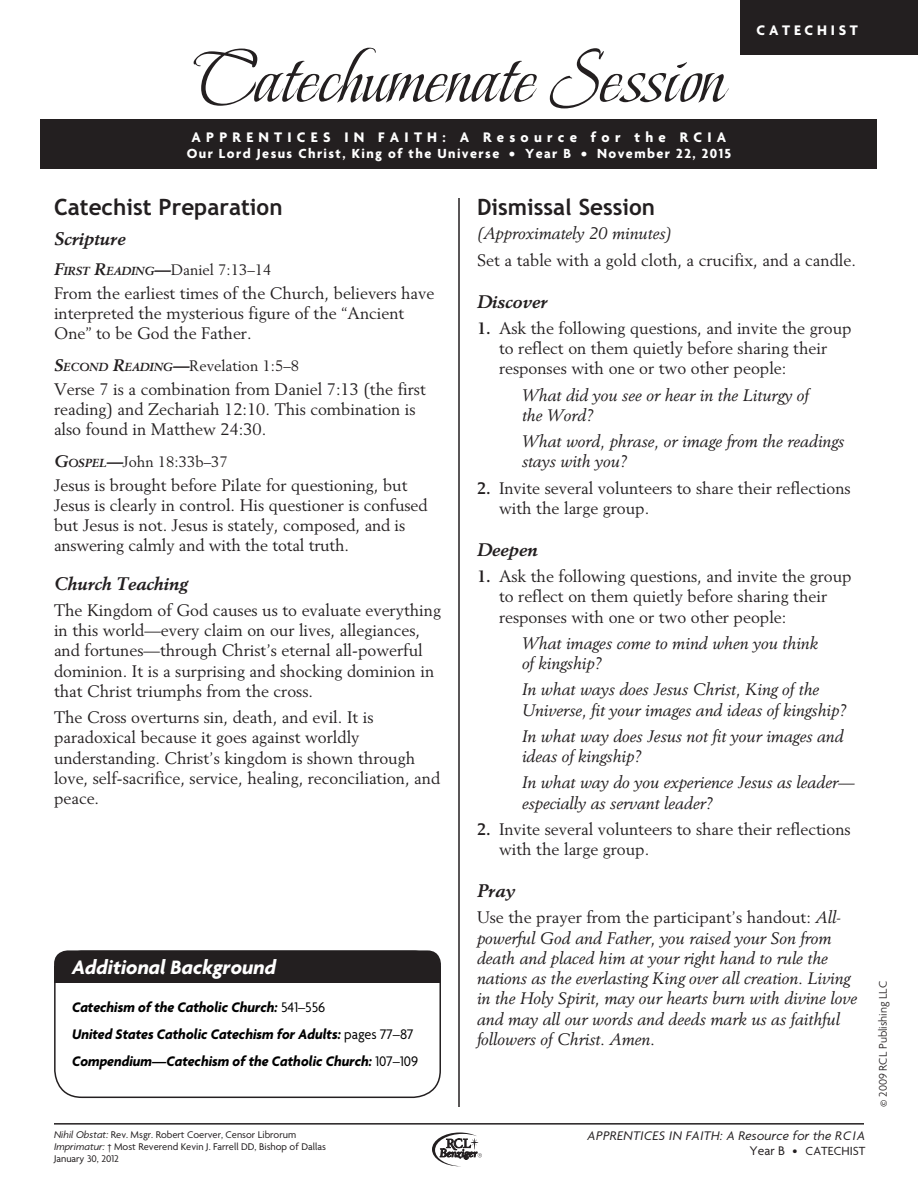
<style>
.page{position:relative;width:918px;height:1188px;background:#fff}
.page>*{position:absolute;margin:0;border:0;box-sizing:border-box;transform-origin:0 0}
.t1{font:78px "Beau Rivage One ROB";color:#231f20}
.HeadA{font:700 22.5px "Trebuchet";color:#231f20}
.t2{font:italic 700 21px "Agenda";color:#fff}
.HeadB{font:italic 700 18px "Berling LT Std";color:#231f20}
.RCIA-Text{font:16.5px/20.2px "Berling LT Std";color:#231f20}
.RCIA-Text-2{font:italic 16.5px/20.2px "Berling LT Std";color:#231f20}
.t3{font:italic 700 15px/27px "Agenda";color:#000;scale:.95 1}
.HeadB-2{font:15px "Berling LT Std";color:#231f20}
.t4{font:700 15px "Agenda";letter-spacing:.35em;color:#fff}
.t5{font:700 15px "Agenda";letter-spacing:.25em;color:#fff}
.t6{font:700 14.25px "Agenda";letter-spacing:.1em;color:#fff}
.t7{font:italic 13.5px "Agenda";letter-spacing:.025em;color:#231f20}
.t8{font:12.75px "Agenda";letter-spacing:.005em;color:#231f20}
.t9{font:300 12px "Agenda";color:#231f20}
.Bottom_rule{font:10.5px/12px "Agenda";color:#231f20}
.s1{font-weight:700;font-style:italic;font-size:16.5px}
.s2{font-weight:700;font-style:italic;font-size:11.55px}
.s3{font-weight:700}
.s4{font-style:normal}
.s5{font-weight:400;font-style:normal}
.s6{font-style:italic}
.s7{font-size:13.5px}
</style>
<div class="page">
<div style="left:740px;top:0;width:178px;height:54px;background:#231f20"></div>
<div style="left:40px;top:119px;width:838px;height:50px;background:#231f20"></div>
<hr style="left:458px;top:198px;width:2px;height:909px;background:#231f20">
<div style="left:54px;top:951px;width:387px;height:147px;border:2px solid #231f20;border-radius:27px"></div>
<div style="left:54px;top:950px;width:387px;height:33px;background:#231f20;border-radius:14px"></div>
<div style="left:54px;top:966px;width:387px;height:17px;background:#231f20"></div>
<hr style="left:54px;top:1123px;width:810px;height:2px;background:#231f20">
<svg style="left:432px;top:1133px;width:50px;height:33px"></svg>
<p class="t1" style="left:193px;top:29px;width:533px">Catechumenate Session</p>
<p class="t5" style="left:757px;top:21px;width:103px">CATECHIST</p>
<p class="t4" style="left:192px;top:128px;width:536px">APPRENTICES IN FAITH: A Resource for the RCIA</p>
<p class="t6" style="left:187px;top:145px;width:546px">Our Lord Jesus Christ, King of the Universe • Year B • November 22, 2015</p>
<p class="HeadA" style="left:54px;top:193px;width:230px">Catechist Preparation</p>
<p class="HeadB" style="left:54px;top:228px;width:73px">Scripture</p>
<p class="HeadB-2" style="left:54px;top:261px;width:219px"><span class="s1">F</span><span class="s2">IRST</span> <span class="s1">R</span><span class="s2">EADING</span><span class="s1">—</span>Daniel 7:13–14</p>
<p class="RCIA-Text" style="left:54px;top:282px;width:382px">From the earliest times of the Church, believers have interpreted the mysterious figure of the “Ancient<br>One” to be God the Father.</p>
<p class="HeadB-2" style="left:54px;top:357px;width:247px"><span class="s1">S</span><span class="s2">ECOND</span> <span class="s1">R</span><span class="s2">EADING</span><span class="s1">—</span>Revelation 1:5–8</p>
<p class="RCIA-Text" style="left:54px;top:378px;width:373px">Verse 7 is a combination from Daniel 7:13 (the first reading) and Zechariah 12:10. This combination is also found in Matthew 24:30.</p>
<p class="HeadB-2" style="left:54px;top:453px;width:175px"><span class="s1">G</span><span class="s2">OSPEL</span><span class="s1">—</span>John 18:33b–37</p>
<p class="RCIA-Text" style="left:54px;top:474px;width:375px">Jesus is brought before Pilate for questioning, but Jesus is clearly in control. His questioner is confused but Jesus is not. Jesus is stately, composed, and is answering calmly and with the total truth.</p>
<p class="HeadB" style="left:54px;top:573px;width:135px">Church Teaching</p>
<p class="RCIA-Text" style="left:54px;top:600px;width:388px">The Kingdom of God causes us to evaluate everything in this world—every claim on our lives, allegiances, and fortunes—through Christ’s eternal all-powerful dominion. It is a surprising and shocking dominion in that Christ triumphs from the cross.</p>
<p class="RCIA-Text" style="left:54px;top:707px;width:388px">The Cross overturns sin, death, and evil. It is paradoxical because it goes against worldly understanding. Christ’s kingdom is shown through love, self-sacrifice, service, healing, reconciliation, and peace.</p>
<p class="HeadA" style="left:477px;top:193px;width:180px">Dismissal Session</p>
<p class="RCIA-Text-2" style="left:477px;top:223px;width:196px">(Approximately 20 minutes)</p>
<p class="RCIA-Text" style="left:477px;top:249px;width:380px">Set a table with a gold cloth, a crucifix, and a candle.</p>
<p class="HeadB" style="left:477px;top:291px;width:72px">Discover</p>
<p class="RCIA-Text" style="left:499px;top:318px;width:354px;text-indent:-22px"><span class="s3">1.</span> Ask the following questions, and invite the group to reflect on them quietly before sharing their responses with one or two other people:</p>
<p class="RCIA-Text-2" style="left:522px;top:385px;width:288px">What did you see or hear in the Liturgy of the Word?</p>
<p class="RCIA-Text-2" style="left:522px;top:431px;width:324px">What word, phrase, or image from the readings stays with you?</p>
<p class="RCIA-Text" style="left:499px;top:477px;width:353px;text-indent:-22px"><span class="s3">2.</span> Invite several volunteers to share their reflections with the large group.</p>
<p class="HeadB" style="left:477px;top:539px;width:62px">Deepen</p>
<p class="RCIA-Text" style="left:499px;top:566px;width:354px;text-indent:-22px"><span class="s3">1.</span> Ask the following questions, and invite the group to reflect on them quietly before sharing their responses with one or two other people:</p>
<p class="RCIA-Text-2" style="left:522px;top:633px;width:298px">What images come to mind when you think of kingship?</p>
<p class="RCIA-Text-2" style="left:522px;top:679px;width:326px">In what ways does Jesus Christ, King of the<br>Universe, fit your images and ideas of kingship?</p>
<p class="RCIA-Text-2" style="left:522px;top:726px;width:323px">In what way does Jesus not fit your images and ideas of kingship?</p>
<p class="RCIA-Text-2" style="left:522px;top:772px;width:334px">In what way do you experience Jesus as leader— especially as servant leader?</p>
<p class="RCIA-Text" style="left:499px;top:819px;width:353px;text-indent:-22px"><span class="s3">2.</span> Invite several volunteers to share their reflections with the large group.</p>
<p class="HeadB" style="left:477px;top:880px;width:40px">Pray</p>
<p class="RCIA-Text-2" style="left:477px;top:907px;width:382px"><span class="s4">Use the prayer from the participant’s handout:</span> All&shy;powerful God and Father, you raised your Son from death and placed him at your right hand to rule the nations as the everlasting King over all creation. Living in the Holy Spirit, may our hearts burn with divine love and may all our words and deeds mark us as faithful followers of Christ. Amen.</p>
<p class="t2" style="left:72px;top:955px;width:206px">Additional Background</p>
<p class="t3" style="left:72px;top:993px;width:366px">Catechism of the Catholic Church: <span class="s5">541–556<br></span>United States Catholic Catechism for Adults: <span class="s5">pages 77–87<br></span>Compendium—Catechism of the Catholic Church: <span class="s5">107–109</span></p>
<p class="Bottom_rule" style="left:54px;top:1128px;width:273px"><span class="s6">Nihil Obstat:</span> Rev. Msgr. Robert Coerver, Censor Librorum<br><span class="s6">Imprimatur:</span> † Most Reverend Kevin J. Farrell DD, Bishop of Dallas<br>January 30, 2012</p>
<p class="t7" style="left:588px;top:1127px;width:279px">APPRENTICES IN FAITH: A Resource for the RCIA</p>
<p class="t8" style="left:750px;top:1143px;width:117px"><span class="s7">Year B •</span> CATECHIST</p>
<p class="t9" style="left:876px;top:1107px;width:127px;rotate:-90deg">© 2009 RCL Publishing LLC</p>
</div>
